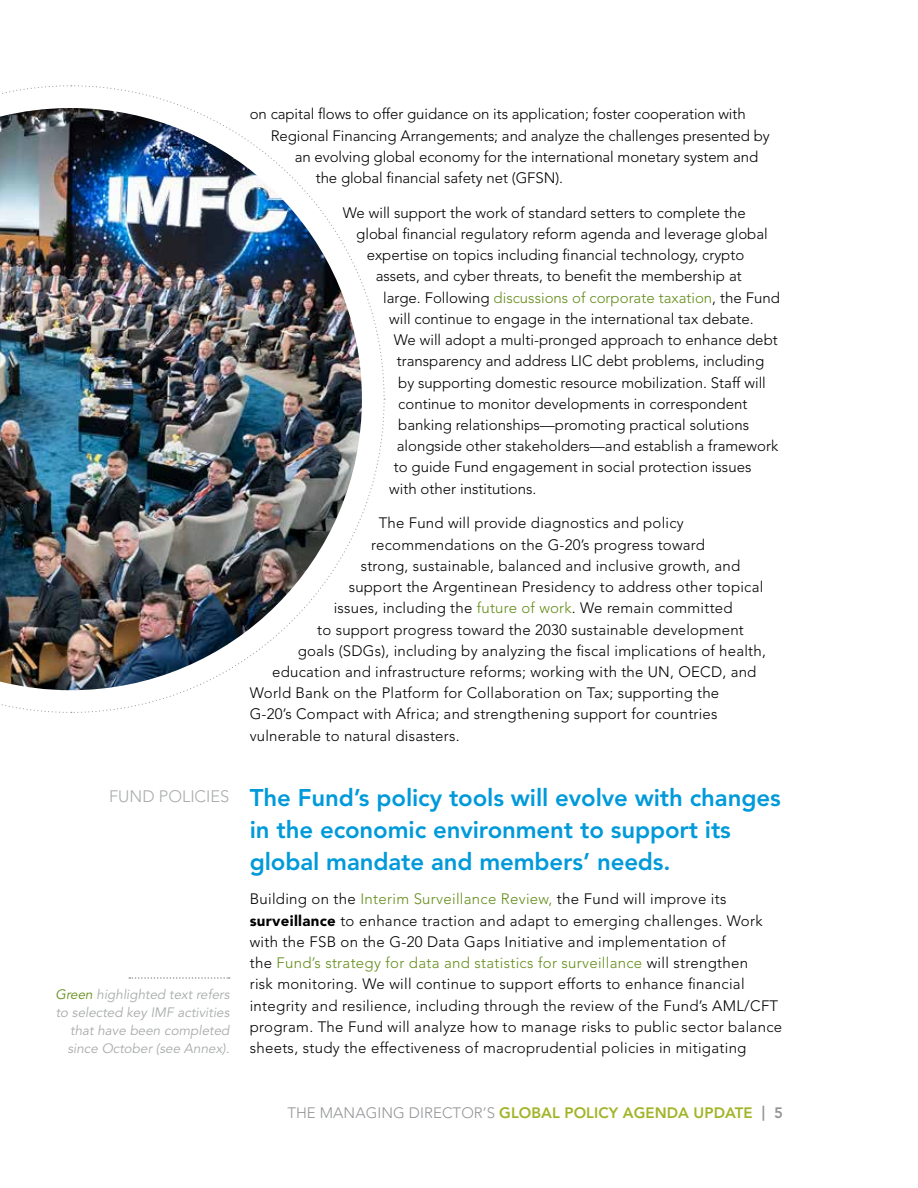
<style>
.page{position:relative;width:918px;height:1188px;background:#fff}
.page>*{position:absolute;margin:0;border:0;box-sizing:border-box;transform-origin:0 0}
.t1{font:800 24px/31.8px "Avenir LT Std";letter-spacing:-.005em;color:#009ada}
.t2{font:300 16.5px "Avenir LT Std";color:#a9abac}
.t3{font:300 15px/21.1px "Avenir LT Std";letter-spacing:.015em;color:#000}
.t4{font:300 15px "Avenir LT Std";letter-spacing:-.005em;color:#000}
.t5{font:300 15px "Avenir LT Std";color:#648c1a}
.t6{font:800 15px "Avenir LT Std";letter-spacing:.005em;color:#a2b427}
.t7{font:italic 13.5px/18px "Avenir LT Std";color:#a9abac;text-align:right}
.s1{color:#648c1a}
.s2{color:#000}
.s3{font-weight:900}
.s4{font-weight:300;color:#939598}
.s5{color:#939598}
</style>
<div class="page">
<svg style="left:129px;top:977px;width:101px;height:2px"></svg>
<img style="left:73px;top:400px;width:312px;height:313px">
<img style="left:72px;top:85px;width:313px;height:312px">
<img style="left:0;top:85px;width:72px;height:628px">
<p class="t2" style="left:109px;top:786px;width:122px">FUND POLICIES</p>
<p class="t7" style="left:56px;top:986px;width:175px"><span class="s1">Green</span> highlighted text refers to selected key IMF activities that have been completed since October (see Annex).</p>
<p class="t4" style="left:250px;top:105px;width:497px">on capital flows to offer guidance on its application; foster cooperation with</p>
<p class="t4" style="left:271px;top:127px;width:501px">Regional Financing Arrangements; and analyze the challenges presented by</p>
<p class="t4" style="left:295px;top:148px;width:465px">an evolving global economy for the international monetary system and</p>
<p class="t4" style="left:316px;top:169px;width:249px">the global financial safety net (GFSN).</p>
<p class="t3" style="left:343px;top:202px;width:404px">We will support the work of standard setters to complete the</p>
<p class="t3" style="left:356px;top:223px;width:413px">global financial regulatory reform agenda and leverage global</p>
<p class="t3" style="left:367px;top:245px;width:379px">expertise on topics including financial technology, crypto</p>
<p class="t3" style="left:376px;top:266px;width:368px">assets, and cyber threats, to benefit the membership at</p>
<p class="t5" style="left:383px;top:289px;width:398px"><span class="s2">large. Following</span> discussions of corporate taxation<span class="s2">, the Fund</span></p>
<p class="t3" style="left:389px;top:308px;width:366px">will continue to engage in the international tax debate.</p>
<p class="t3" style="left:394px;top:329px;width:386px">We will adopt a multi-pronged approach to enhance debt</p>
<p class="t3" style="left:397px;top:351px;width:369px">transparency and address LIC debt problems, including</p>
<p class="t3" style="left:398px;top:372px;width:369px">by supporting domestic resource mobilization. Staff will</p>
<p class="t3" style="left:398px;top:393px;width:351px">continue to monitor developments in correspondent</p>
<p class="t3" style="left:398px;top:414px;width:352px">banking relationships—promoting practical solutions</p>
<p class="t3" style="left:397px;top:436px;width:383px">alongside other stakeholders—and establish a framework</p>
<p class="t3" style="left:394px;top:457px;width:359px">to guide Fund engagement in social protection issues</p>
<p class="t3" style="left:389px;top:478px;width:149px">with other institutions.</p>
<p class="t3" style="left:379px;top:513px;width:307px">The Fund will provide diagnostics and policy</p>
<p class="t3" style="left:371px;top:534px;width:335px">recommendations on the G-20’s progress toward</p>
<p class="t3" style="left:361px;top:555px;width:381px">strong, sustainable, balanced and inclusive growth, and</p>
<p class="t3" style="left:349px;top:576px;width:416px">support the Argentinean Presidency to address other topical</p>
<p class="t3" style="left:334px;top:598px;width:400px">issues, including the <span class="s1">future of work</span>. We remain committed</p>
<p class="t3" style="left:317px;top:619px;width:428px">to support progress toward the 2030 sustainable development</p>
<p class="t3" style="left:298px;top:640px;width:470px">goals (SDGs), including by analyzing the fiscal implications of health,</p>
<p class="t3" style="left:272px;top:661px;width:486px">education and infrastructure reforms; working with the UN, OECD, and</p>
<p class="t3" style="left:250px;top:683px;width:471px">World Bank on the Platform for Collaboration on Tax; supporting the</p>
<p class="t3" style="left:250px;top:704px;width:469px">G-20’s Compact with Africa; and strengthening support for countries</p>
<p class="t3" style="left:250px;top:725px;width:211px">vulnerable to natural disasters.</p>
<h1 class="t1" style="left:250px;top:782px;width:532px">The Fund’s policy tools will evolve with changes in the economic environment to support its global mandate and members’ needs.</h1>
<p class="t3" style="left:250px;top:889px;width:534px">Building on the <span class="s1">Interim Surveillance Review,</span> the Fund will improve its <span class="s3">surveillance</span> to enhance traction and adapt to emerging challenges. Work with the FSB on the G-20 Data Gaps Initiative and implementation of<br>the <span class="s1">Fund’s strategy for data and statistics for surveillance</span> will strengthen<br>risk monitoring. We will continue to support efforts to enhance financial integrity and resilience, including through the review of the Fund’s AML/CFT program. The Fund will analyze how to manage risks to public sector balance sheets, study the effectiveness of macroprudential policies in mitigating</p>
<p class="t6" style="left:287px;top:1104px;width:497px"><span class="s4">THE MANAGING DIRECTOR’S</span> GLOBAL POLICY AGENDA UPDATE <span class="s5">| 5</span></p>
</div>
